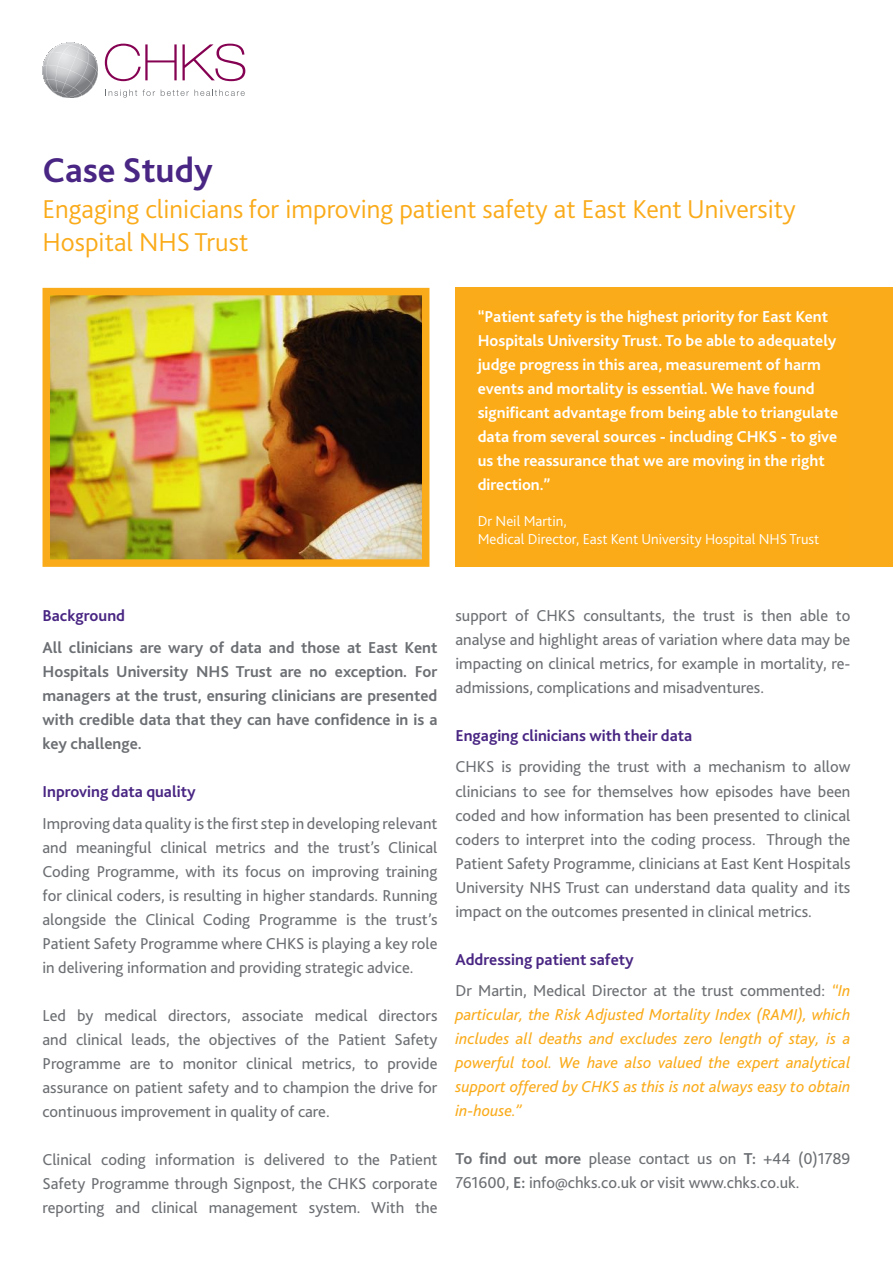
<style>
.page{position:relative;width:893px;height:1263px;background:#fff}
.page>*{position:absolute;margin:0;border:0;box-sizing:border-box;transform-origin:0 0}
.t1{font:700 36px "Bliss 2";color:#492683}
.t2{font:300 27px/32.4px "Bliss 2";color:#faab1a}
.t3{font:16.5px/24px "Bliss 2";color:#6c6f73;text-align:justify}
.t4{font:700 16.5px/24px "Bliss 2";color:#fff}
.t5{font:italic 16.5px/24px "Bliss 2";color:#faab1a;text-align:justify}
.t6{font:700 16.5px/24px "Bliss 2";color:#6c6f73;text-align:justify}
.t7{font:700 16.5px "Bliss 2";color:#492683}
.t8{font:300 15px/18px "Bliss 2";color:#fff}
.s1{font-weight:700;color:#492683}
.s2{font-style:italic;color:#faab1a}
.s3{font-weight:700}
</style>
<div class="page">
<svg style="left:43px;top:43px;width:55px;height:55px"></svg>
<svg style="left:105px;top:44px;width:140px;height:37px"></svg>
<svg style="left:105px;top:90px;width:32px;height:8px"></svg>
<svg style="left:143px;top:90px;width:12px;height:6px"></svg>
<svg style="left:161px;top:90px;width:84px;height:6px"></svg>
<img style="left:52px;top:297px;width:368px;height:261px">
<div style="left:43px;top:288px;width:386px;height:279px;border:8px solid #faab1a"></div>
<div style="left:455px;top:288px;width:437px;height:279px;background:#faab1a"></div>
<h1 class="t1" style="left:43px;top:147px;width:172px">Case Study</h1>
<h2 class="t2" style="left:43px;top:192px;width:755px">Engaging clinicians for improving patient safety at East Kent University<br>Hospital NHS Trust</h2>
<p class="t4" style="left:478px;top:304px;width:362px">“Patient safety is the highest priority for East Kent Hospitals University Trust. To be able to adequately judge progress in this area, measurement of harm events and mortality is essential. We have found significant advantage from being able to triangulate data from several sources - including CHKS - to give us the reassurance that we are moving in the right direction.”</p>
<p class="t8" style="left:478px;top:512px;width:343px">Dr Neil Martin,<br>Medical Director, East Kent University Hospital NHS Trust</p>
<p class="t7" style="left:43px;top:605px;width:84px">Background</p>
<p class="t6" style="left:43px;top:635px;width:396px">All clinicians are wary of data and those at East Kent Hospitals University NHS Trust are no exception. For managers at the trust, ensuring clinicians are presented with credible data that they can have confidence in is a key challenge.</p>
<p class="t7" style="left:43px;top:782px;width:155px">Inproving data quality</p>
<p class="t3" style="left:43px;top:811px;width:396px">Improving data quality is the first step in developing relevant and meaningful clinical metrics and the trust’s Clinical Coding Programme, with its focus on improving training for clinical coders, is resulting in higher standards. Running alongside the Clinical Coding Programme is the trust’s Patient Safety Programme where CHKS is playing a key role in delivering information and providing strategic advice.</p>
<p class="t3" style="left:43px;top:1003px;width:396px">Led by medical directors, associate medical directors and clinical leads, the objectives of the Patient Safety Programme are to monitor clinical metrics, to provide assurance on patient safety and to champion the drive for continuous improvement in quality of care.</p>
<p class="t3" style="left:43px;top:1147px;width:396px">Clinical coding information is delivered to the Patient Safety Programme through Signpost, the CHKS corporate reporting and clinical management system. With the</p>
<p class="t3" style="left:455px;top:603px;width:396px">support of CHKS consultants, the trust is then able to analyse and highlight areas of variation where data may be impacting on clinical metrics, for example in mortality, re&shy;admissions, complications and misadventures.</p>
<p class="t7" style="left:455px;top:725px;width:238px">Engaging clinicians with their data</p>
<p class="t3" style="left:455px;top:755px;width:396px">CHKS is providing the trust with a mechanism to allow clinicians to see for themselves how episodes have been coded and how information has been presented to clinical coders to interpret into the coding process. Through the Patient Safety Programme, clinicians at East Kent Hospitals University NHS Trust can understand data quality and its impact on the outcomes presented in clinical metrics.</p>
<p class="t3" style="left:455px;top:943px;width:396px;line-height:31.5px"><span class="s1">Addressing patient safety<br></span>Dr Martin, Medical Director at the trust commented: <span class="s2">“In</span></p>
<p class="t5" style="left:455px;top:1002px;width:396px">particular, the Risk Adjusted Mortality Index (RAMI), which includes all deaths and excludes zero length of stay, is a powerful tool. We have also valued the expert analytical support offered by CHKS as this is not always easy to obtain in-house.”</p>
<p class="t3" style="left:455px;top:1146px;width:396px"><span class="s3">To find out more</span> please contact us on <span class="s3">T:</span> +44 (0)1789<br>761600, <span class="s3">E:</span> info@chks.co.uk or visit www.chks.co.uk.</p>
</div>
